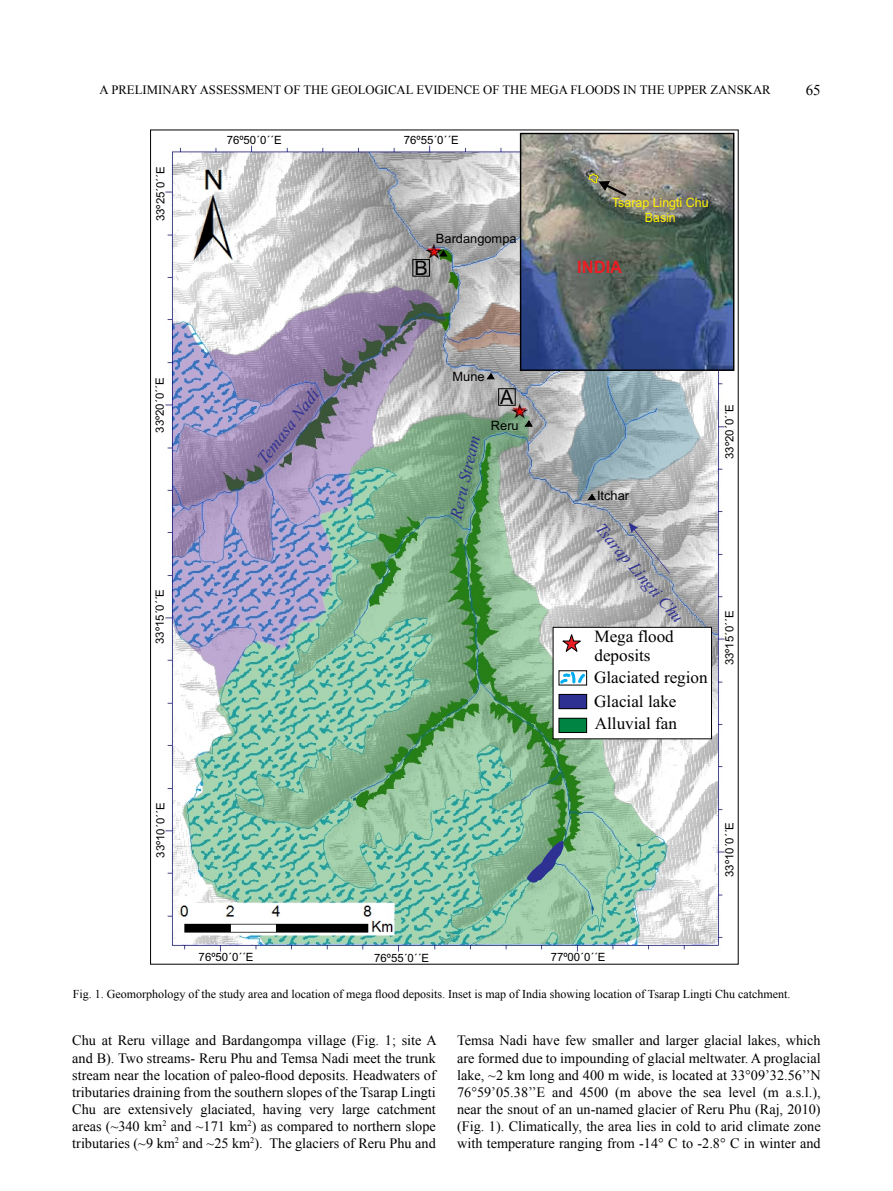
<style>
.page{position:relative;width:893px;height:1191px;background:#fff}
.page>*{position:absolute;margin:0;border:0;box-sizing:border-box;transform-origin:0 0}
.t1{font:19.95px "Arial";color:#000}
.t2{font:17.1px/18.9px "Times New Roman";color:#000}
.t3{font:italic 17.1px "Times New Roman";color:#2e3092}
.t4{font:700 17.1px "Arial";color:#ed1d24}
.t5{font:15px "Times New Roman";color:#000}
.t6{font:14.25px/17.1px "Times New Roman";color:#000;text-align:justify}
.t7{font:12.9px "Arial";color:#000}
.t8{font:12.9px/14.4px "Arial";color:#fff200;text-align:center}
.t9{font:12.75px "Times New Roman";color:#000}
.t10{font:12px "Times New Roman";color:#000}
.t11{font:11.4px "Arial";color:#000}
</style>
<div class="page">
<img style="left:165px;top:145px;width:560px;height:807px">
<img style="left:522px;top:135px;width:210px;height:234px">
<div style="left:520px;top:133px;width:214px;height:238px;border:1px solid #000"></div>
<svg style="left:588px;top:173px;width:38px;height:23px"></svg>
<svg style="left:524px;top:420px;width:9px;height:7px"></svg>
<svg style="left:486px;top:373px;width:9px;height:6px"></svg>
<svg style="left:587px;top:493px;width:9px;height:7px"></svg>
<svg style="left:439px;top:250px;width:9px;height:7px"></svg>
<div style="left:498px;top:388px;width:18px;height:18px;border:1px solid #000"></div>
<div style="left:412px;top:259px;width:18px;height:17px;border:1px solid #000"></div>
<div style="left:553px;top:627px;width:158px;height:112px;background:#fff"></div>
<div style="left:553px;top:627px;width:159px;height:112px;border:1px solid #000"></div>
<div style="left:559px;top:694px;width:28px;height:14px;background:#2e3092"></div>
<div style="left:559px;top:694px;width:28px;height:15px;border:1px solid #000"></div>
<div style="left:559px;top:718px;width:28px;height:14px;background:#008443"></div>
<div style="left:559px;top:718px;width:28px;height:15px;border:1px solid #000"></div>
<div style="left:559px;top:670px;width:28px;height:15px;border:1px solid #000"></div>
<svg style="left:560px;top:671px;width:25px;height:13px"></svg>
<svg style="left:562px;top:634px;width:19px;height:18px"></svg>
<svg style="left:526px;top:840px;width:38px;height:42px;background:#64858c"></svg>
<svg style="left:629px;top:523px;width:41px;height:50px;background:#a4a6ab"></svg>
<p class="t9" style="left:100px;top:81px;width:673px">A PRELIMINARY ASSESSMENT OF THE GEOLOGICAL EVIDENCE OF THE MEGA FLOODS IN THE UPPER ZANSKAR</p>
<p class="t5" style="left:806px;top:80px;width:16px">65</p>
<p class="t11" style="left:153px;top:221px;width:56px;rotate:-90deg">33º25´0´´E</p>
<p class="t11" style="left:227px;top:132px;width:56px">76º50´0´´E</p>
<p class="t11" style="left:404px;top:132px;width:56px">76º55´0´´E</p>
<h1 class="t1" style="left:414px;top:254px;width:15px">B</h1>
<p class="t7" style="left:436px;top:229px;width:82px">Bardangompa</p>
<p class="t8" style="left:612px;top:195px;width:98px">Tsarap Lingti Chu<br>Basin</p>
<p class="t4" style="left:577px;top:255px;width:47px">INDIA</p>
<p class="t11" style="left:152px;top:433px;width:56px;rotate:-90deg">33º20´0´´E</p>
<p class="t11" style="left:152px;top:644px;width:56px;rotate:-90deg">33º15´0´´E</p>
<p class="t11" style="left:152px;top:857px;width:56px;rotate:-90deg">33º10´0´´E</p>
<p class="t7" style="left:453px;top:368px;width:34px">Mune</p>
<p class="t3" style="left:251px;top:454px;width:91px;rotate:-52deg">Temasa Nadi</p>
<h1 class="t1" style="left:500px;top:383px;width:15px">A</h1>
<p class="t7" style="left:491px;top:416px;width:29px">Reru</p>
<p class="t3" style="left:444px;top:516px;width:87px;rotate:-77deg">Reru Stream</p>
<p class="t7" style="left:597px;top:487px;width:34px">Itchar</p>
<p class="t3" style="left:608px;top:518px;width:126px;rotate:49deg">Tsarap Lingti Chu</p>
<p class="t2" style="left:594px;top:626px;width:81px">Mega flood deposits</p>
<p class="t2" style="left:594px;top:689px;width:84px;line-height:22.4px">Glacial lake<br>Alluvial fan</p>
<p class="t2" style="left:594px;top:667px;width:115px">Glaciated region</p>
<p class="t11" style="left:721px;top:459px;width:56px;rotate:-90deg">33º20´0´´E</p>
<p class="t11" style="left:722px;top:665px;width:56px;rotate:-90deg">33º15´0´´E</p>
<p class="t11" style="left:199px;top:949px;width:56px">76º50´0´´E</p>
<p class="t11" style="left:374px;top:950px;width:56px">76º55´0´´E</p>
<p class="t11" style="left:551px;top:949px;width:56px">77º00´0´´E</p>
<p class="t11" style="left:721px;top:877px;width:56px;rotate:-90deg">33º10´0´´E</p>
<p class="t10" style="left:73px;top:985px;width:719px">Fig. 1. Geomorphology of the study area and location of mega flood deposits. Inset is map of India showing location of Tsarap Lingti Chu catchment.</p>
<p class="t6" style="left:72px;top:1031px;width:366px">Chu at Reru village and Bardangompa village (Fig. 1; site A and B). Two streams- Reru Phu and Temsa Nadi meet the trunk stream near the location of paleo-flood deposits. Headwaters of tributaries draining from the southern slopes of the Tsarap Lingti Chu are extensively glaciated, having very large catchment areas (~340 km<sup>2</sup> and ~171 km<sup>2</sup>) as compared to northern slope tributaries (~9 km<sup>2</sup> and ~25 km<sup>2</sup>). The glaciers of Reru Phu and</p>
<p class="t6" style="left:457px;top:1031px;width:365px">Temsa Nadi have few smaller and larger glacial lakes, which are formed due to impounding of glacial meltwater. A proglacial lake, ~2 km long and 400 m wide, is located at 33°09’32.56’’N 76°59’05.38’’E and 4500 (m above the sea level (m a.s.l.), near the snout of an un-named glacier of Reru Phu (Raj, 2010) (Fig. 1). Climatically, the area lies in cold to arid climate zone with temperature ranging from -14° C to -2.8° C in winter and</p>
</div>
